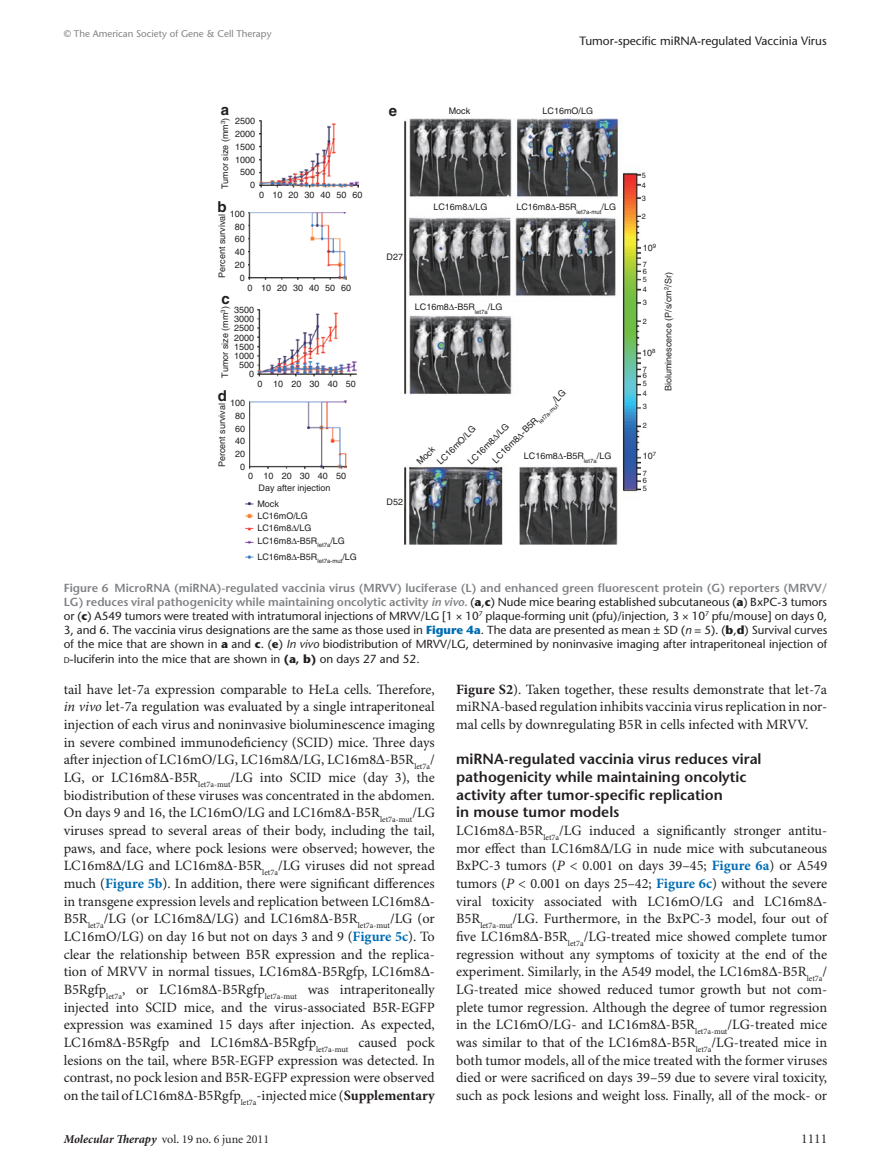
<style>
.page{position:relative;width:891px;height:1175px;background:#fff}
.page>*{position:absolute;margin:0;border:0;box-sizing:border-box;transform-origin:0 0}
.t1{font:700 15px "Helvetica";color:#231f20}
.t2{font:600 14.7px/17.7px "Stone Sans";color:#231f20}
.t3{font:14.25px/17.7px "Minion Pro";color:#231f20;text-align:justify}
.t4{font:13.5px "Minion";color:#231f20}
.t5{font:12px "Stone Sans";color:#231f20}
.t6{font:12px "Minion";color:#231f20}
.t7{font:11.7px/14.1px "Stone Sans";color:#231f20;text-align:justify}
.t8{font:9.75px "Stone Sans";color:#808285}
.t9{font:9px/12.8px "Helvetica";color:#231f20;text-align:right}
.s1{font-weight:600;color:#808285}
.s2{font-weight:600;font-style:italic;color:#808285}
.s3{font-weight:700}
.s4{font-weight:700;color:#006cb3}
.s5{font-style:italic}
.s6{font-size:8.25px}
.s7{font-family:"Minion Pro";font-weight:700;font-style:italic}
</style>
<div class="page">
<img style="left:259px;top:120px;width:99px;height:68px">
<img style="left:258px;top:309px;width:99px;height:67px">
<img style="left:249px;top:212px;width:98px;height:68px">
<img style="left:249px;top:401px;width:98px;height:68px">
<img style="left:404px;top:119px;width:237px;height:425px">
<img style="left:246px;top:503px;width:8px;height:55px">
<p class="t8" style="left:64px;top:28px;width:209px">© The American Society of Gene &amp; Cell Therapy</p>
<p class="t1" style="left:221px;top:100px;width:10px">a</p>
<p class="t9" style="left:235px;top:115px;width:22px">2500<br>2000<br>1500<br>1000<br>500<br>0</p>
<p class="t9" style="left:219px;top:189px;width:73px;rotate:-90deg">Tumor size (mm<sup>3</sup>)</p>
<p class="t9" style="left:218px;top:207px;width:29px"><sup>b</sup> 100<br>80<br>60<br>40<br>20<br>0</p>
<p class="t9" style="left:216px;top:278px;width:66px;rotate:-90deg">Percent survival</p>
<p class="t9" style="left:259px;top:188px;width:105px">0 10 20 30 40 50 60</p>
<p class="t1" style="left:222px;top:290px;width:10px">c</p>
<p class="t9" style="left:248px;top:281px;width:105px">0 10 20 30 40 50 60</p>
<p class="t9" style="left:234px;top:305px;width:22px;line-height:9.1px;text-align:left">3500<br>3000</p>
<p class="t9" style="left:234px;top:333px;width:22px;line-height:9.1px;text-align:center">2000<br>1500<br>1000<br>500</p>
<p class="t9" style="left:219px;top:377px;width:73px;rotate:-90deg">Tumor size (mm<sup>3</sup>)</p>
<p class="t9" style="left:234px;top:322px;width:22px">2500</p>
<p class="t9" style="left:249px;top:367px;width:7px">0</p>
<p class="t9" style="left:218px;top:396px;width:29px"><sup>d</sup> 100<br>80<br>60<br>40<br>20<br>0</p>
<p class="t9" style="left:216px;top:467px;width:66px;rotate:-90deg">Percent survival</p>
<p class="t9" style="left:258px;top:377px;width:100px">0 10 20 30 40 50</p>
<p class="t9" style="left:259px;top:470px;width:74px;line-height:11.2px;text-align:left;text-indent:-11px">0 10 20 30<br>Day after injection</p>
<p class="t9" style="left:318px;top:470px;width:30px">40 50</p>
<p class="t1" style="left:389px;top:101px;width:10px">e</p>
<p class="t9" style="left:449px;top:104px;width:23px">Mock</p>
<p class="t5" style="left:580px;top:34px;width:249px">Tumor-specific miRNA-regulated Vaccinia Virus</p>
<p class="t9" style="left:543px;top:104px;width:52px">LC16mO/LG</p>
<p class="t9" style="left:387px;top:250px;width:18px">D27</p>
<p class="t9" style="left:433px;top:201px;width:56px">LC16m8∆/LG</p>
<p class="t9" style="left:516px;top:201px;width:101px">LC16m8∆-B5R<sub>let7a-mut</sub>/LG</p>
<p class="t9" style="left:415px;top:300px;width:89px">LC16m8∆-B5R<sub>let7a</sub>/LG</p>
<p class="t9" style="left:489px;top:457px;width:101px;rotate:-45deg">LC16m8∆-B5R<sub>let7a-mut</sub>/LG</p>
<p class="t9" style="left:465px;top:458px;width:56px;rotate:-45deg">LC16m8∆/LG</p>
<p class="t9" style="left:434px;top:458px;width:52px;rotate:-45deg">LC16mO/LG</p>
<p class="t9" style="left:414px;top:459px;width:23px;rotate:-45deg">Mock</p>
<p class="t9" style="left:524px;top:450px;width:89px">LC16m8∆-B5R<sub>let7a</sub>/LG</p>
<p class="t9" style="left:643px;top:241px;width:15px">10<sup>9</sup></p>
<p class="t9" style="left:642px;top:346px;width:15px">10<sup>8</sup></p>
<p class="t9" style="left:662px;top:391px;width:120px;rotate:-90deg">Bioluminescence (P/s/cm<sup>2</sup>/Sr)</p>
<p class="t9" style="left:643px;top:450px;width:15px">10<sup>7</sup></p>
<p class="t9" style="left:387px;top:495px;width:18px">D52</p>
<p class="t9" style="left:257px;top:497px;width:23px">Mock</p>
<p class="t9" style="left:257px;top:521px;width:89px;text-align:left">LC16m8∆/LG<br>LC16m8∆-B5R<sub>let7a</sub>/LG</p>
<p class="t9" style="left:257px;top:550px;width:101px">LC16m8∆-B5R<sub>let7a-mut</sub>/LG</p>
<p class="t7" style="left:64px;top:581px;width:765px"><span class="s1">Figure 6 MicroRNA (miRNA)-regulated vaccinia virus (MRVV) luciferase (L) and enhanced green fluorescent protein (G) reporters (MRVV/ LG) reduces viral pathogenicity while maintaining oncolytic activity</span> <span class="s2">in vivo</span><span class="s1">.</span> (<span class="s3">a</span>,<span class="s3">c</span>) Nude mice bearing established subcutaneous (<span class="s3">a</span>) BxPC-3 tumors or (<span class="s3">c</span>) A549 tumors were treated with intratumoral injections of MRVV/LG [1 × 10<sup>7</sup> plaque-forming unit (pfu)/injection, 3 × 10<sup>7</sup> pfu/mouse] on days 0, 3, and 6. The vaccinia virus designations are the same as those used in <span class="s4">Figure 4a</span>. The data are presented as mean ± SD (<span class="s5">n</span> = 5). (<span class="s3">b</span>,<span class="s3">d</span>) Survival curves of the mice that are shown in <span class="s3">a</span> and <span class="s3">c</span>. (<span class="s3">e</span>) <span class="s5">In vivo</span> biodistribution of MRVV/LG, determined by noninvasive imaging after intraperitoneal injection of <span class="s6">d</span>-luciferin into the mice that are shown in <span class="s3">(a, b)</span> on days 27 and 52.</p>
<p class="t9" style="left:257px;top:509px;width:52px">LC16mO/LG</p>
<p class="t3" style="left:64px;top:681px;width:373px">tail have let-7a expression comparable to HeLa cells. Therefore, <span class="s5">in vivo</span> let-7a regulation was evaluated by a single intraperitoneal injection of each virus and noninvasive bioluminescence imaging in severe combined immunodeficiency (SCID) mice. Three days after injection of LC16mO/LG, LC16m8 /LG, LC16m8 -B5R<sub>let7a</sub>/ LG, or LC16m8 -B5R<sub>let7a-mut</sub>/LG into SCID mice (day 3), the biodistribution of these viruses was concentrated in the abdomen.<br>On days 9 and 16, the LC16mO/LG and LC16m8 -B5R<sub>let7a-mut</sub>/LG viruses spread to several areas of their body, including the tail, paws, and face, where pock lesions were observed; however, the LC16m8 /LG and LC16m8 -B5R<sub>let7a</sub>/LG viruses did not spread much (<span class="s4">Figure 5b</span>). In addition, there were significant differences in transgene expression levels and replication between LC16m8 - B5R<sub>let7a</sub>/LG (or LC16m8 /LG) and LC16m8 -B5R<sub>let7a-mut</sub>/LG (or LC16mO/LG) on day 16 but not on days 3 and 9 (<span class="s4">Figure 5c</span>). To clear the relationship between B5R expression and the replica&shy;tion of MRVV in normal tissues, LC16m8 -B5Rgfp, LC16m8 - B5Rgfp<sub>let7a</sub>, or LC16m8 -B5Rgfp<sub>let7a-mut</sub> was intraperitoneally injected into SCID mice, and the virus-associated B5R-EGFP expression was examined 15 days after injection. As expected, LC16m8 -B5Rgfp and LC16m8 -B5Rgfp<sub>let7a-mut</sub> caused pock lesions on the tail, where B5R-EGFP expression was detected. In contrast, no pock lesion and B5R-EGFP expression were observed on the tail of LC16m8 -B5Rgfp<sub>let7a</sub>-injected mice (<span class="s3">Supplementary</span></p>
<p class="t3" style="left:456px;top:681px;width:373px"><span class="s3">Figure S2</span>). Taken together, these results demonstrate that let-7a miRNA-based regulation inhibits vaccinia virus replication in nor&shy;mal cells by downregulating B5R in cells infected with MRVV.</p>
<p class="t2" style="left:456px;top:750px;width:307px">miRNA-regulated vaccinia virus reduces viral pathogenicity while maintaining oncolytic activity after tumor-specific replication<br>in mouse tumor models</p>
<p class="t3" style="left:456px;top:822px;width:373px">LC16m8 -B5R<sub>let7a</sub>/LG induced a significantly stronger antitu&shy;mor effect than LC16m8 /LG in nude mice with subcutaneous BxPC-3 tumors (<span class="s5">P</span> &lt; 0.001 on days 39–45; <span class="s4">Figure 6a</span>) or A549 tumors (<span class="s5">P</span> &lt; 0.001 on days 25–42; <span class="s4">Figure 6c</span>) without the severe viral toxicity associated with LC16mO/LG and LC16m8 - B5R<sub>let7a-mut</sub>/LG. Furthermore, in the BxPC-3 model, four out of five LC16m8 -B5R<sub>let7a</sub>/LG-treated mice showed complete tumor regression without any symptoms of toxicity at the end of the experiment. Similarly, in the A549 model, the LC16m8 -B5R<sub>let7a</sub>/ LG-treated mice showed reduced tumor growth but not com&shy;plete tumor regression. Although the degree of tumor regression in the LC16mO/LG- and LC16m8 -B5R<sub>let7a-mut</sub>/LG-treated mice was similar to that of the LC16m8 -B5R<sub>let7a</sub>/LG-treated mice in both tumor models, all of the mice treated with the former viruses died or were sacrificed on days 39–59 due to severe viral toxicity, such as pock lesions and weight loss. Finally, all of the mock- or</p>
<p class="t6" style="left:64px;top:1133px;width:207px"><span class="s7">Molecular Therapy</span> vol. 19 no. 6 june 2011</p>
<p class="t4" style="left:801px;top:1132px;width:27px">1111</p>
</div>
